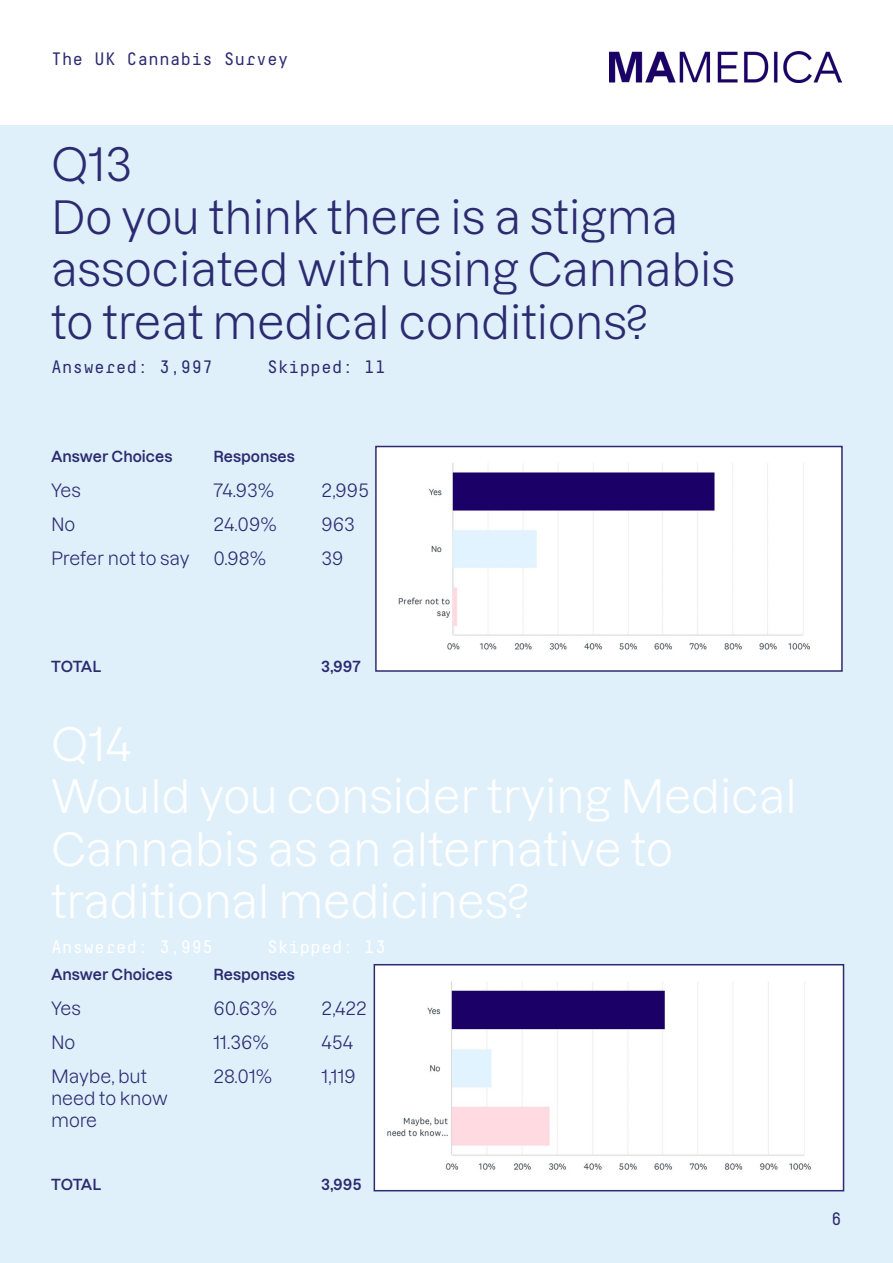
<style>
.page{position:relative;width:893px;height:1263px;background:#fff}
.page>*{position:absolute;margin:0;border:0;box-sizing:border-box;transform-origin:0 0}
.t1{font:45px/52.5px "Dazzed";color:#2c2b70}
.t2{font:45px/52.5px "Dazzed";color:#fff}
.t3{font:18px/34.3px "Dazzed";color:#2c2b70}
.t4{font:18px "Decima Mono A";color:#2c2b70}
.t5{font:18px "Decima Mono A";color:#fff}
.t6{font:600 15px "Dazzed";color:#2c2b70}
</style>
<div class="page">
<div style="left:0;top:125px;width:893px;height:1138px;background:#dff0fb"></div>
<img style="left:377px;top:967px;width:464px;height:221px">
<div style="left:374px;top:964px;width:470px;height:227px;border:2px solid #2c2b70"></div>
<img style="left:378px;top:449px;width:462px;height:220px">
<div style="left:375px;top:446px;width:468px;height:226px;border:2px solid #2c2b70"></div>
<img style="left:609px;top:51px;width:233px;height:31px">
<p class="t4" style="left:51px;top:48px;width:239px">The UK Cannabis Survey</p>
<h1 class="t1" style="left:51px;top:133px;width:686px">Q13<br>Do you think there is a stigma associated with using Cannabis to treat medical conditions?</h1>
<p class="t4" style="left:51px;top:357px;width:164px">Answered: 3,997</p>
<p class="t4" style="left:267px;top:357px;width:120px">Skipped: 11</p>
<p class="t6" style="left:51px;top:444px;width:123px">Answer Choices</p>
<p class="t3" style="left:51px;top:470px;width:140px">Yes<br>No<br>Prefer not to say</p>
<p class="t6" style="left:213px;top:444px;width:83px">Responses</p>
<p class="t3" style="left:213px;top:470px;width:62px">74.93%</p>
<p class="t3" style="left:321px;top:470px;width:49px">2,995</p>
<p class="t3" style="left:213px;top:505px;width:65px">24.09%</p>
<p class="t3" style="left:321px;top:505px;width:35px">963</p>
<p class="t3" style="left:213px;top:539px;width:54px">0.98%</p>
<p class="t3" style="left:321px;top:539px;width:24px">39</p>
<p class="t6" style="left:51px;top:654px;width:52px">TOTAL</p>
<p class="t6" style="left:321px;top:654px;width:41px">3,997</p>
<h1 class="t2" style="left:51px;top:712px;width:747px">Q14<br>Would you consider trying Medical<br>Cannabis as an alternative to traditional medicines?</h1>
<p class="t5" style="left:51px;top:936px;width:164px">Answered: 3,995</p>
<p class="t5" style="left:267px;top:936px;width:120px">Skipped: 13</p>
<p class="t6" style="left:51px;top:962px;width:123px">Answer Choices</p>
<p class="t3" style="left:51px;top:989px;width:97px">Yes<br>No<br>Maybe, but</p>
<p class="t3" style="left:51px;top:1085px;width:118px;line-height:21.6px">need to know more</p>
<p class="t6" style="left:213px;top:962px;width:83px">Responses</p>
<p class="t3" style="left:213px;top:989px;width:65px">60.63%</p>
<p class="t3" style="left:321px;top:989px;width:47px">2,422</p>
<p class="t3" style="left:213px;top:1023px;width:57px">11.36%</p>
<p class="t3" style="left:321px;top:1023px;width:33px">454</p>
<p class="t3" style="left:213px;top:1057px;width:60px">28.01%</p>
<p class="t3" style="left:321px;top:1057px;width:36px">1,119</p>
<p class="t6" style="left:51px;top:1172px;width:52px">TOTAL</p>
<p class="t6" style="left:321px;top:1172px;width:42px">3,995</p>
<p class="t4" style="left:831px;top:1209px;width:12px">6</p>
</div>
